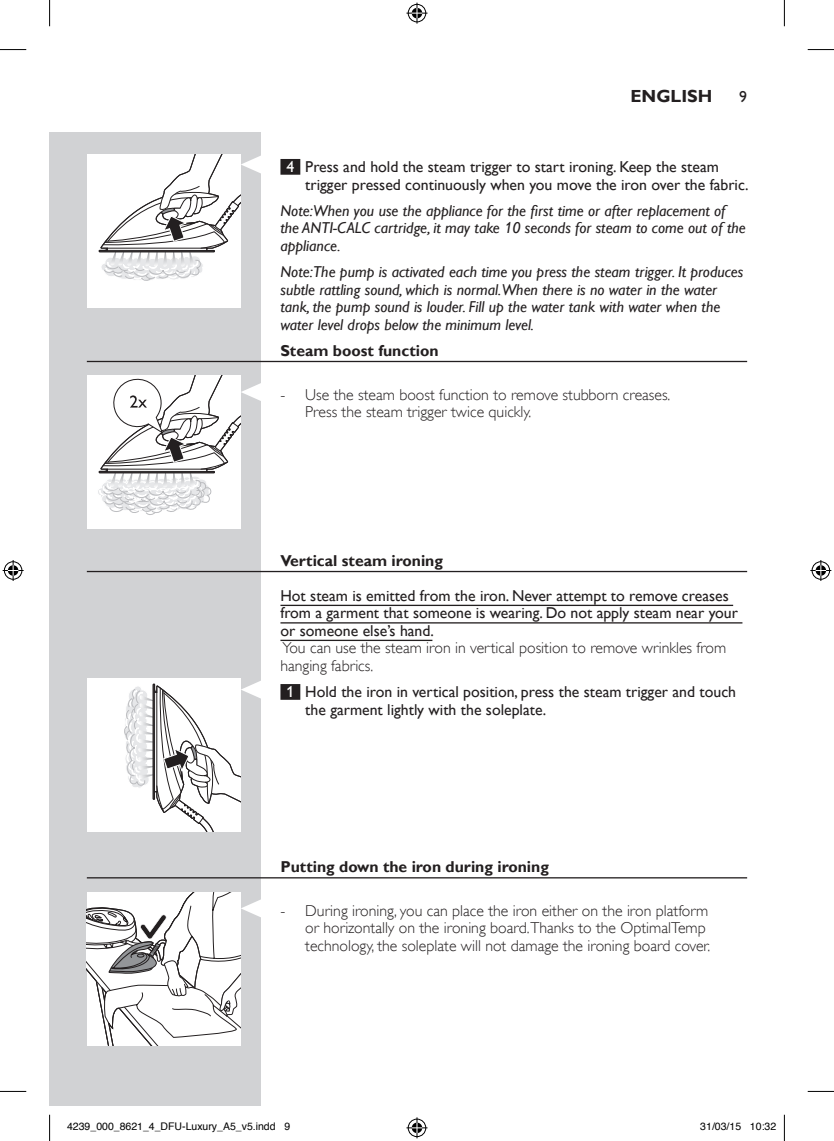
<style>
.page{position:relative;width:834px;height:1141px;background:#fff}
.page>*{position:absolute;margin:0;border:0;box-sizing:border-box;transform-origin:0 0}
.t1{font:700 17.5px "Gill Sans Alt One WGL";color:#231f20}
.t2{font:italic 15.75px/17.5px "Gill Sans Alt One WGL";color:#231f20}
.t3{font:15.75px/17.5px "Gill Sans Alt One WGL";color:#231f20}
.t4{font:15.75px/17.5px "Gill Sans Alt One WGL Light";color:#231f20}
.t5{font:700 15.75px "Gill Sans Alt One WGL";color:#231f20}
.t6{font:10.5px "Helvetica";color:#000}
.s1{color:#fff}
</style>
<div class="page">
<div style="left:50px;top:132px;width:210px;height:974px;background:#d1d2d4"></div>
<div style="left:280px;top:159px;width:20px;height:16px;background:#231f20"></div>
<hr style="left:87px;top:361px;width:660px;height:1px;background:#231f20">
<hr style="left:87px;top:571px;width:660px;height:1px;background:#231f20">
<hr style="left:280px;top:605px;width:453px;height:1px;background:#231f20">
<hr style="left:280px;top:622px;width:462px;height:1px;background:#231f20">
<hr style="left:280px;top:640px;width:152px;height:1px;background:#231f20">
<div style="left:280px;top:684px;width:20px;height:16px;background:#231f20"></div>
<hr style="left:87px;top:877px;width:660px;height:1px;background:#231f20">
<div style="left:87px;top:155px;width:154px;height:153px;background:#fff"></div>
<svg style="left:98px;top:155px;width:163px;height:127px"></svg>
<div style="left:87px;top:376px;width:154px;height:153px;background:#fff"></div>
<svg style="left:98px;top:376px;width:163px;height:140px"></svg>
<div style="left:87px;top:678px;width:154px;height:153px;background:#fff"></div>
<svg style="left:124px;top:680px;width:137px;height:151px"></svg>
<svg style="left:87px;top:892px;width:174px;height:154px;background:#dfdfdf"></svg>
<svg style="left:0;top:49px;width:26px;height:1px"></svg>
<svg style="left:807px;top:49px;width:26px;height:1px"></svg>
<svg style="left:0;top:1091px;width:26px;height:1px"></svg>
<svg style="left:807px;top:1091px;width:26px;height:1px"></svg>
<svg style="left:49px;top:0;width:1px;height:26px"></svg>
<svg style="left:49px;top:1115px;width:1px;height:26px"></svg>
<svg style="left:783px;top:0;width:1px;height:26px"></svg>
<svg style="left:783px;top:1115px;width:1px;height:26px"></svg>
<svg style="left:406px;top:3px;width:21px;height:21px"></svg>
<svg style="left:406px;top:1117px;width:21px;height:21px"></svg>
<svg style="left:3px;top:560px;width:21px;height:21px"></svg>
<svg style="left:810px;top:560px;width:21px;height:21px"></svg>
<p class="t1" style="left:630px;top:84px;width:83px">ENGLISH</p>
<p class="t3" style="left:739px;top:88px;width:9px">9</p>
<p class="t3" style="left:305px;top:158px;width:445px;text-indent:-19px"><span class="s1">4</span> Press and hold the steam trigger to start ironing. Keep the steam trigger pressed continuously when you move the iron over the fabric.</p>
<p class="t2" style="left:280px;top:202px;width:466px">Note:When you use the appliance for the first time or after replacement of the ANTI-CALC cartridge, it may take 10 seconds for steam to come out of the appliance.</p>
<p class="t2" style="left:280px;top:263px;width:464px">Note:The pump is activated each time you press the steam trigger. It produces subtle rattling sound, which is normal.When there is no water in the water tank, the pump sound is louder. Fill up the water tank with water when the water level drops below the minimum level.</p>
<p class="t5" style="left:280px;top:340px;width:160px">Steam boost function</p>
<p class="t4" style="left:305px;top:386px;width:366px;text-indent:-25px">- Use the steam boost function to remove stubborn creases.<br>Press the steam trigger twice quickly.</p>
<p class="t5" style="left:280px;top:550px;width:164px">Vertical steam ironing</p>
<p class="t3" style="left:280px;top:587px;width:459px">Hot steam is emitted from the iron. Never attempt to remove creases from a garment that someone is wearing. Do not apply steam near your or someone else’s hand.</p>
<p class="t4" style="left:280px;top:639px;width:447px">You can use the steam iron in vertical position to remove wrinkles from hanging fabrics.</p>
<p class="t3" style="left:305px;top:683px;width:432px;text-indent:-19px"><span class="s1">1</span> Hold the iron in vertical position, press the steam trigger and touch the garment lightly with the soleplate.</p>
<p class="t5" style="left:280px;top:856px;width:270px">Putting down the iron during ironing</p>
<p class="t4" style="left:305px;top:902px;width:406px;text-indent:-25px">- During ironing, you can place the iron either on the iron platform or horizontally on the ironing board.Thanks to the OptimalTemp technology, the soleplate will not damage the ironing board cover.</p>
<p class="t6" style="left:67px;top:1119px;width:224px">4239_000_8621_4_DFU-Luxury_A5_v5.indd 9</p>
<p class="t6" style="left:700px;top:1119px;width:77px">31/03/15 10:32</p>
</div>
